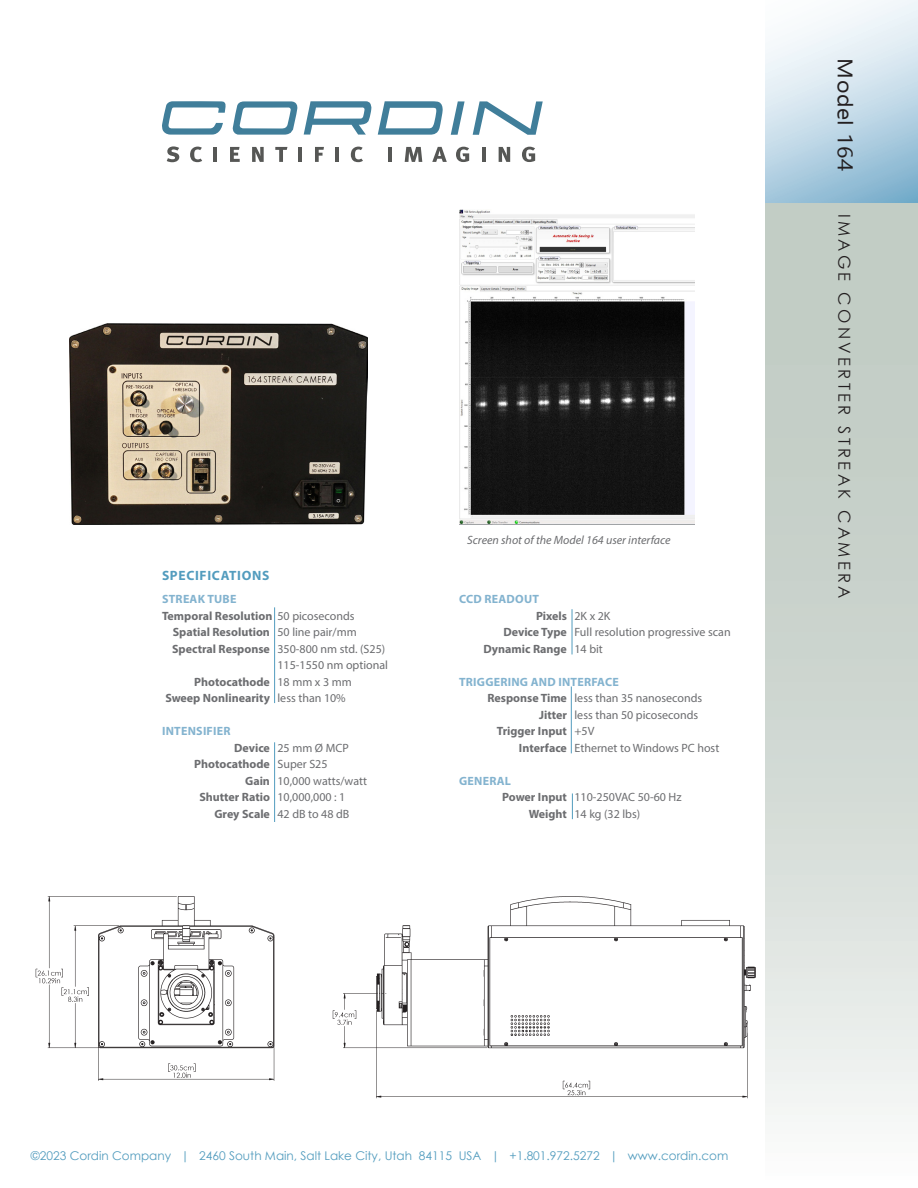
<style>
.page{position:relative;width:918px;height:1188px;background:#fff}
.page>*{position:absolute;margin:0;border:0;box-sizing:border-box;transform-origin:0 0}
.t1{font:21px "Ebrima";letter-spacing:.02em;color:#231f20;scale:1.1 1}
.t2{font:16.5px "Century Gothic";letter-spacing:.2em;color:#231f20}
.t3{font:700 13.5px "Myriad Pro";letter-spacing:.05em;color:#529cbe}
.t4{font:12px/16.5px "Myriad Pro";color:#6c6d70;text-align:right}
.t5{font:700 12px "Myriad Pro";color:#6c6d70}
.t6{font:12px "Century Gothic";color:#529cbe}
.t7{font:700 12px "Myriad Pro";letter-spacing:.02em;color:#83b3cf}
.t8{font:italic 12px "Myriad Pro";color:#6c6d70}
.s1{font-weight:400}
.s2{font-weight:700}
</style>
<div class="page">
<div style="left:765px;top:202px;width:153px;height:986px;background:linear-gradient(to bottom,#b7c3ba,#f1f3f2)"></div>
<hr style="left:571px;top:687px;width:1px;height:66px;background:#529cbe">
<hr style="left:274px;top:607px;width:1px;height:96px;background:#529cbe">
<hr style="left:274px;top:742px;width:1px;height:80px;background:#529cbe">
<hr style="left:572px;top:609px;width:1px;height:45px;background:#529cbe">
<svg style="left:765px;top:0;width:153px;height:202px"></svg>
<svg style="left:572px;top:793px;width:1px;height:26px"></svg>
<svg style="left:162px;top:101px;width:64px;height:34px"></svg>
<svg style="left:232px;top:101px;width:66px;height:34px"></svg>
<svg style="left:304px;top:101px;width:68px;height:34px"></svg>
<svg style="left:378px;top:101px;width:65px;height:34px"></svg>
<svg style="left:451px;top:101px;width:14px;height:34px"></svg>
<svg style="left:473px;top:101px;width:70px;height:34px"></svg>
<svg style="left:167px;top:146px;width:12px;height:16px"></svg>
<svg style="left:190px;top:147px;width:12px;height:15px"></svg>
<hr style="left:213px;top:147px;width:4px;height:15px;background:#565755">
<svg style="left:230px;top:147px;width:10px;height:15px"></svg>
<svg style="left:252px;top:147px;width:12px;height:15px"></svg>
<svg style="left:275px;top:147px;width:12px;height:15px"></svg>
<hr style="left:298px;top:147px;width:4px;height:15px;background:#565755">
<svg style="left:315px;top:147px;width:9px;height:15px"></svg>
<hr style="left:335px;top:147px;width:4px;height:15px;background:#565755">
<svg style="left:351px;top:147px;width:12px;height:15px"></svg>
<hr style="left:389px;top:147px;width:3px;height:15px;background:#565755">
<svg style="left:405px;top:147px;width:17px;height:15px"></svg>
<svg style="left:432px;top:147px;width:15px;height:15px"></svg>
<svg style="left:456px;top:147px;width:13px;height:15px"></svg>
<hr style="left:482px;top:147px;width:4px;height:15px;background:#565755">
<svg style="left:499px;top:147px;width:11px;height:15px"></svg>
<svg style="left:522px;top:147px;width:13px;height:15px"></svg>
<img style="left:35px;top:896px;width:721px;height:203px">
<img style="left:70px;top:323px;width:297px;height:202px">
<img style="left:459px;top:209px;width:236px;height:316px">
<p class="t3" style="left:162px;top:566px;width:109px">SPECIFICATIONS</p>
<p class="t7" style="left:162px;top:591px;width:76px">STREAK TUBE</p>
<p class="t5" style="left:162px;top:608px;width:194px">Temporal Resolution <span class="s1">50 picoseconds</span></p>
<p class="t5" style="left:173px;top:624px;width:185px">Spatial Resolution <span class="s1">50 line pair/mm</span></p>
<p class="t4" style="left:172px;top:640px;width:217px"><span class="s2">Spectral Response</span> 350-800 nm std. (S25)<br>115-1550 nm optional</p>
<p class="t5" style="left:194px;top:674px;width:159px">Photocathode <span class="s1">18 mm x 3 mm</span></p>
<p class="t5" style="left:165px;top:690px;width:182px">Sweep Nonlinearity <span class="s1">less than 10%</span></p>
<p class="t7" style="left:162px;top:723px;width:70px">INTENSIFIER</p>
<p class="t4" style="left:234px;top:739px;width:116px"><span class="s2">Device</span> 25 mm Ø MCP</p>
<p class="t5" style="left:194px;top:756px;width:135px">Photocathode <span class="s1">Super S25</span></p>
<p class="t4" style="left:245px;top:772px;width:124px"><span class="s2">Gain</span> 10,000 watts/watt</p>
<p class="t5" style="left:199px;top:789px;width:148px">Shutter Ratio <span class="s1">10,000,000 : 1</span></p>
<p class="t4" style="left:214px;top:805px;width:136px"><span class="s2">Grey Scale</span> 42 dB to 48 dB</p>
<p class="t8" style="left:467px;top:532px;width:205px">Screen shot of the Model 164 user interface</p>
<p class="t7" style="left:459px;top:591px;width:81px">CCD READOUT</p>
<p class="t5" style="left:536px;top:608px;width:76px">Pixels <span class="s1">2K x 2K</span></p>
<p class="t4" style="left:503px;top:624px;width:229px"><span class="s2">Device Type</span> Full resolution progressive scan</p>
<p class="t5" style="left:483px;top:641px;width:121px">Dynamic Range <span class="s1">14 bit</span></p>
<p class="t7" style="left:459px;top:674px;width:161px">TRIGGERING AND INTERFACE</p>
<p class="t4" style="left:487px;top:690px;width:216px"><span class="s2">Response Time</span> less than 35 nanoseconds</p>
<p class="t4" style="left:539px;top:706px;width:161px"><span class="s2">Jitter</span> less than 50 picoseconds</p>
<p class="t5" style="left:497px;top:723px;width:99px">Trigger Input <span class="s1">+5V</span></p>
<p class="t4" style="left:519px;top:739px;width:202px"><span class="s2">Interface</span> Ethernet to Windows PC host</p>
<p class="t7" style="left:459px;top:773px;width:53px">GENERAL</p>
<p class="t4" style="left:502px;top:789px;width:181px"><span class="s2">Power Input</span> 110-250VAC 50-60 Hz</p>
<p class="t4" style="left:529px;top:805px;width:113px"><span class="s2">Weight</span> 14 kg (32 lbs)</p>
<p class="t1" style="left:861px;top:58px;width:104px;rotate:90deg">Model 164</p>
<p class="t2" style="left:856px;top:214px;width:386px;rotate:90deg">IMAGE CONVERTER STREAK CAMERA</p>
<p class="t6" style="left:31px;top:1148px;width:699px">©2023 Cordin Company | 2460 South Main, Salt Lake City, Utah 84115 USA | +1.801.972.5272 | www.cordin.com</p>
</div>
